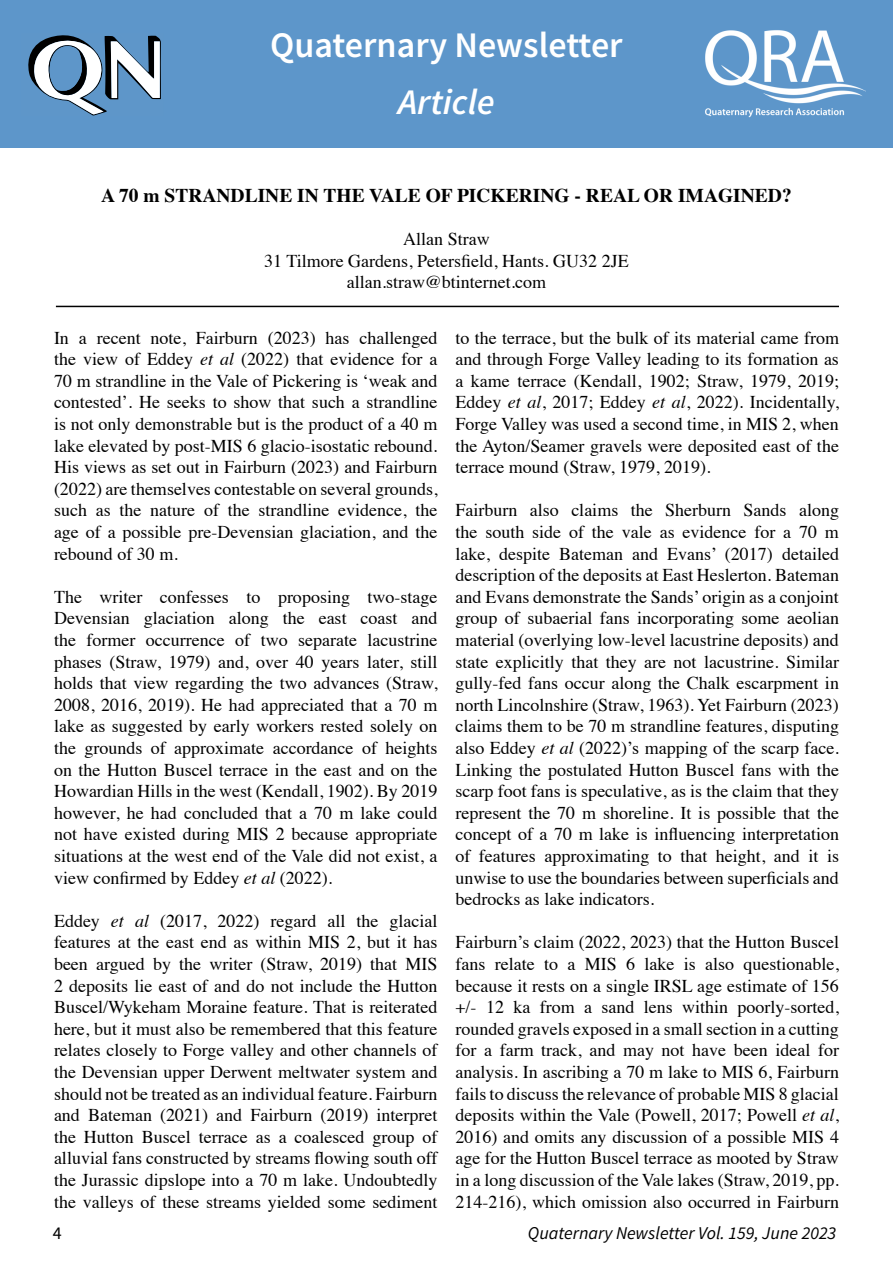
<style>
.page{position:relative;width:893px;height:1263px;background:#fff}
.page>*{position:absolute;margin:0;border:0;box-sizing:border-box;transform-origin:0 0}
.t1{font:600 36px "Source Sans Pro";color:#fff}
.t2{font:italic 600 36px "Source Sans Pro";color:#fff}
.t3{font:700 19.5px "Times";color:#000}
.t4{font:18px/21.6px "Times";color:#000;text-align:justify}
.t5{font:italic 18px "Source Sans Pro";color:#000}
.t6{font:18px "Source Sans Pro";color:#000}
.s1{font-style:italic}
</style>
<div class="page">
<div style="left:0;top:0;width:893px;height:147px;background:#5d96ca"></div>
<hr style="left:56px;top:306px;width:783px;height:1px;background:#000">
<svg style="left:28px;top:35px;width:133px;height:81px"></svg>
<svg style="left:705px;top:30px;width:160px;height:88px"></svg>
<h1 class="t1" style="left:270px;top:21px;width:354px">Quaternary Newsletter</h1>
<h1 class="t2" style="left:398px;top:79px;width:98px">Article</h1>
<p class="t3" style="left:101px;top:177px;width:692px">A 70 m STRANDLINE IN THE VALE OF PICKERING - REAL OR IMAGINED?</p>
<p class="t4" style="left:264px;top:227px;width:366px;text-align:center">Allan Straw<br>31 Tilmore Gardens, Petersfield, Hants. GU32 2JE allan.straw@btinternet.com</p>
<p class="t4" style="left:54px;top:325px;width:385px">In a recent note, Fairburn (2023) has challenged the view of Eddey <span class="s1">et al</span> (2022) that evidence for a 70 m strandline in the Vale of Pickering is ‘weak and contested’. He seeks to show that such a strandline is not only demonstrable but is the product of a 40 m lake elevated by post-MIS 6 glacio-isostatic rebound.<br>His views as set out in Fairburn (2023) and Fairburn (2022) are themselves contestable on several grounds, such as the nature of the strandline evidence, the age of a possible pre-Devensian glaciation, and the rebound of 30 m.</p>
<p class="t4" style="left:54px;top:584px;width:385px">The writer confesses to proposing two-stage Devensian glaciation along the east coast and the former occurrence of two separate lacustrine phases (Straw, 1979) and, over 40 years later, still holds that view regarding the two advances (Straw, 2008, 2016, 2019). He had appreciated that a 70 m lake as suggested by early workers rested solely on the grounds of approximate accordance of heights on the Hutton Buscel terrace in the east and on the Howardian Hills in the west (Kendall, 1902). By 2019 however, he had concluded that a 70 m lake could not have existed during MIS 2 because appropriate situations at the west end of the Vale did not exist, a view confirmed by Eddey <span class="s1">et al</span> (2022).</p>
<p class="t4" style="left:54px;top:908px;width:385px">Eddey <span class="s1">et al</span> (2017, 2022) regard all the glacial features at the east end as within MIS 2, but it has been argued by the writer (Straw, 2019) that MIS 2 deposits lie east of and do not include the Hutton Buscel/Wykeham Moraine feature. That is reiterated here, but it must also be remembered that this feature relates closely to Forge valley and other channels of the Devensian upper Derwent meltwater system and should not be treated as an individual feature. Fairburn and Bateman (2021) and Fairburn (2019) interpret the Hutton Buscel terrace as a coalesced group of alluvial fans constructed by streams flowing south off the Jurassic dipslope into a 70 m lake. Undoubtedly the valleys of these streams yielded some sediment</p>
<p class="t4" style="left:455px;top:325px;width:385px">to the terrace, but the bulk of its material came from and through Forge Valley leading to its formation as a kame terrace (Kendall, 1902; Straw, 1979, 2019; Eddey <span class="s1">et al</span>, 2017; Eddey <span class="s1">et al</span>, 2022). Incidentally, Forge Valley was used a second time, in MIS 2, when the Ayton/Seamer gravels were deposited east of the terrace mound (Straw, 1979, 2019).</p>
<p class="t4" style="left:455px;top:498px;width:385px">Fairburn also claims the Sherburn Sands along the south side of the vale as evidence for a 70 m lake, despite Bateman and Evans’ (2017) detailed description of the deposits at East Heslerton. Bateman and Evans demonstrate the Sands’ origin as a conjoint group of subaerial fans incorporating some aeolian material (overlying low-level lacustrine deposits) and state explicitly that they are not lacustrine. Similar gully-fed fans occur along the Chalk escarpment in north Lincolnshire (Straw, 1963). Yet Fairburn (2023) claims them to be 70 m strandline features, disputing also Eddey <span class="s1">et al</span> (2022)’s mapping of the scarp face.<br>Linking the postulated Hutton Buscel fans with the scarp foot fans is speculative, as is the claim that they represent the 70 m shoreline. It is possible that the concept of a 70 m lake is influencing interpretation of features approximating to that height, and it is unwise to use the boundaries between superficials and bedrocks as lake indicators.</p>
<p class="t4" style="left:455px;top:930px;width:385px">Fairburn’s claim (2022, 2023) that the Hutton Buscel fans relate to a MIS 6 lake is also questionable, because it rests on a single IRSL age estimate of 156 +/- 12 ka from a sand lens within poorly-sorted, rounded gravels exposed in a small section in a cutting for a farm track, and may not have been ideal for analysis. In ascribing a 70 m lake to MIS 6, Fairburn fails to discuss the relevance of probable MIS 8 glacial deposits within the Vale (Powell, 2017; Powell <span class="s1">et al</span>, 2016) and omits any discussion of a possible MIS 4 age for the Hutton Buscel terrace as mooted by Straw in a long discussion of the Vale lakes (Straw, 2019, pp.<br>214-216), which omission also occurred in Fairburn</p>
<p class="t6" style="left:53px;top:1221px;width:10px">4</p>
<p class="t5" style="left:528px;top:1221px;width:310px">Quaternary Newsletter Vol. 159, June 2023</p>
</div>
